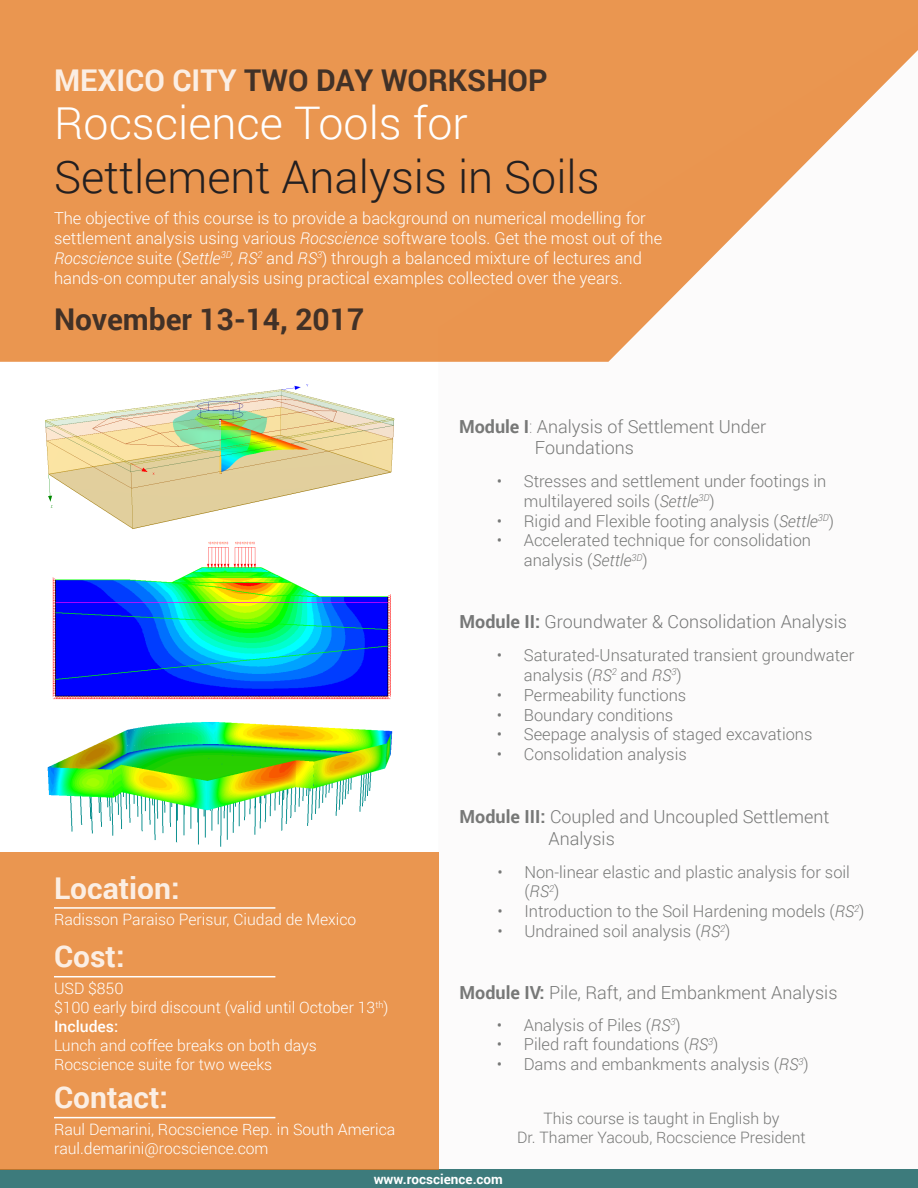
<style>
.page{position:relative;width:918px;height:1188px;background:#fff}
.page>*{position:absolute;margin:0;border:0;box-sizing:border-box;transform-origin:0 0}
.t1{font:300 45px "Roboto";color:#231f20}
.t2{font:300 45px "Roboto";color:#fff}
.t3{font:700 30px "Roboto";color:#231f20}
.t4{font:700 30px "Roboto";color:#fff}
.t5{font:300 18px/21.6px "Roboto";color:#777877}
.t6{font:300 18px "Roboto";color:#767777}
.t7{font:300 16.5px/19.8px "Roboto";color:#777877}
.t8{font:300 16.5px/19.8px "Roboto";color:#fff}
.t9{font:300 15.75px "Roboto";color:#fff}
.t10{font:300 15.75px "Roboto";color:#777877}
.t11{font:500 15.75px "Roboto";color:#fff}
.t12{font:700 13.5px "Roboto";color:#fff}
.s1{color:#fff}
.s2{font-style:italic}
.s3{font-weight:700}
.s4{font-weight:100}
</style>
<div class="page">
<svg style="left:0;top:0;width:918px;height:362px;background:#eca468"></svg>
<img style="left:45px;top:384px;width:350px;height:145px">
<img style="left:52px;top:541px;width:339px;height:159px">
<img style="left:47px;top:722px;width:346px;height:125px">
<div style="left:0;top:1170px;width:918px;height:18px;background:#3d7b7c"></div>
<div style="left:0;top:852px;width:438px;height:317px;background:#ea9650"></div>
<hr style="left:54px;top:907px;width:221px;height:2px;background:#fff">
<hr style="left:54px;top:976px;width:221px;height:1px;background:#fff">
<hr style="left:54px;top:1117px;width:221px;height:1px;background:#fff">
<h2 class="t3" style="left:54px;top:59px;width:495px"><span class="s1">MEXICO CITY</span> TWO DAY WORKSHOP</h2>
<p class="t2" style="left:54px;top:92px;width:415px">Rocscience Tools for</p>
<p class="t1" style="left:54px;top:146px;width:547px">Settlement Analysis in Soils</p>
<p class="t8" style="left:54px;top:208px;width:610px">The objective of this course is to provide a background on numerical modelling for settlement analysis using various <span class="s2">Rocscience</span> software tools. Get the most out of the <span class="s2">Rocscience</span> suite (<span class="s2">Settle</span><sup>3D</sup><span class="s2">, RS</span><sup>2</sup> and <span class="s2">RS</span><sup>3</sup>) through a balanced mixture of lectures and hands-on computer analysis using practical examples collected over the years.</p>
<h2 class="t3" style="left:54px;top:298px;width:312px">November 13-14, 2017</h2>
<h2 class="t4" style="left:54px;top:867px;width:127px">Location:</h2>
<p class="t9" style="left:54px;top:909px;width:304px">Radisson Paraiso Perisur, Ciudad de Mexico</p>
<h2 class="t4" style="left:54px;top:935px;width:72px">Cost:</h2>
<p class="t9" style="left:54px;top:977px;width:71px">USD $850</p>
<p class="t9" style="left:54px;top:996px;width:336px">$100 early bird discount (valid until October 13<sup>th</sup>)</p>
<p class="t11" style="left:54px;top:1015px;width:66px">Includes:</p>
<p class="t9" style="left:54px;top:1034px;width:264px">Lunch and coffee breaks on both days</p>
<p class="t9" style="left:54px;top:1053px;width:220px">Rocscience suite for two weeks</p>
<h2 class="t4" style="left:54px;top:1076px;width:116px">Contact:</h2>
<p class="t9" style="left:54px;top:1118px;width:343px">Raul Demarini, Rocscience Rep. in South America</p>
<p class="t9" style="left:54px;top:1137px;width:216px">raul.demarini@rocscience.com</p>
<p class="t5" style="left:535px;top:415px;width:233px;text-indent:-76px"><span class="s3">Module I</span><span class="s4">:</span> Analysis of Settlement Under<br>Foundations</p>
<p class="t7" style="left:524px;top:471px;width:304px;text-indent:-27px">• Stresses and settlement under footings in multilayered soils (<span class="s2">Settle</span><sup>3D</sup>)</p>
<p class="t7" style="left:497px;top:510px;width:339px">• Rigid and Flexible footing analysis (<span class="s2">Settle</span><sup>3D</sup>)</p>
<p class="t7" style="left:524px;top:530px;width:289px;text-indent:-27px">• Accelerated technique for consolidation analysis (<span class="s2">Settle</span><sup>3D</sup>)</p>
<p class="t6" style="left:460px;top:610px;width:389px"><span class="s3">Module II:</span> Groundwater &amp; Consolidation Analysis</p>
<p class="t7" style="left:524px;top:645px;width:332px;text-indent:-27px">• Saturated-Unsaturated transient groundwater analysis (<span class="s2">RS</span><sup>2</sup> and <span class="s2">RS</span><sup>3</sup>)</p>
<p class="t7" style="left:497px;top:684px;width:191px">• Permeability functions</p>
<p class="t7" style="left:497px;top:704px;width:178px">• Boundary conditions</p>
<p class="t7" style="left:497px;top:724px;width:317px">• Seepage analysis of staged excavations</p>
<p class="t7" style="left:497px;top:744px;width:192px">• Consolidation analysis</p>
<p class="t5" style="left:549px;top:805px;width:282px;text-indent:-89px"><span class="s3">Module III:</span> Coupled and Uncoupled Settlement<br>Analysis</p>
<p class="t7" style="left:524px;top:861px;width:327px;text-indent:-27px">• Non-linear elastic and plastic analysis for soil (<span class="s2">RS</span><sup>2</sup>)</p>
<p class="t7" style="left:497px;top:901px;width:369px">• Introduction to the Soil Hardening models (<span class="s2">RS</span><sup>2</sup>)</p>
<p class="t7" style="left:497px;top:921px;width:234px">• Undrained soil analysis (<span class="s2">RS</span><sup>2</sup>)</p>
<p class="t5" style="left:460px;top:981px;width:379px"><span class="s3">Module IV:</span> Pile, Raft, and Embankment Analysis</p>
<p class="t7" style="left:497px;top:1014px;width:185px">• Analysis of Piles (<span class="s2">RS</span><sup>3</sup>)</p>
<p class="t7" style="left:497px;top:1034px;width:223px">• Piled raft foundations (<span class="s2">RS</span><sup>3</sup>)</p>
<p class="t7" style="left:497px;top:1054px;width:313px">• Dams and embankments analysis (<span class="s2">RS</span><sup>3</sup>)</p>
<p class="t10" style="left:544px;top:1108px;width:237px">This course is taught in English by</p>
<p class="t10" style="left:517px;top:1127px;width:290px">Dr. Thamer Yacoub, Rocscience President</p>
<p class="t12" style="left:374px;top:1169px;width:131px">www.rocscience.com</p>
</div>
